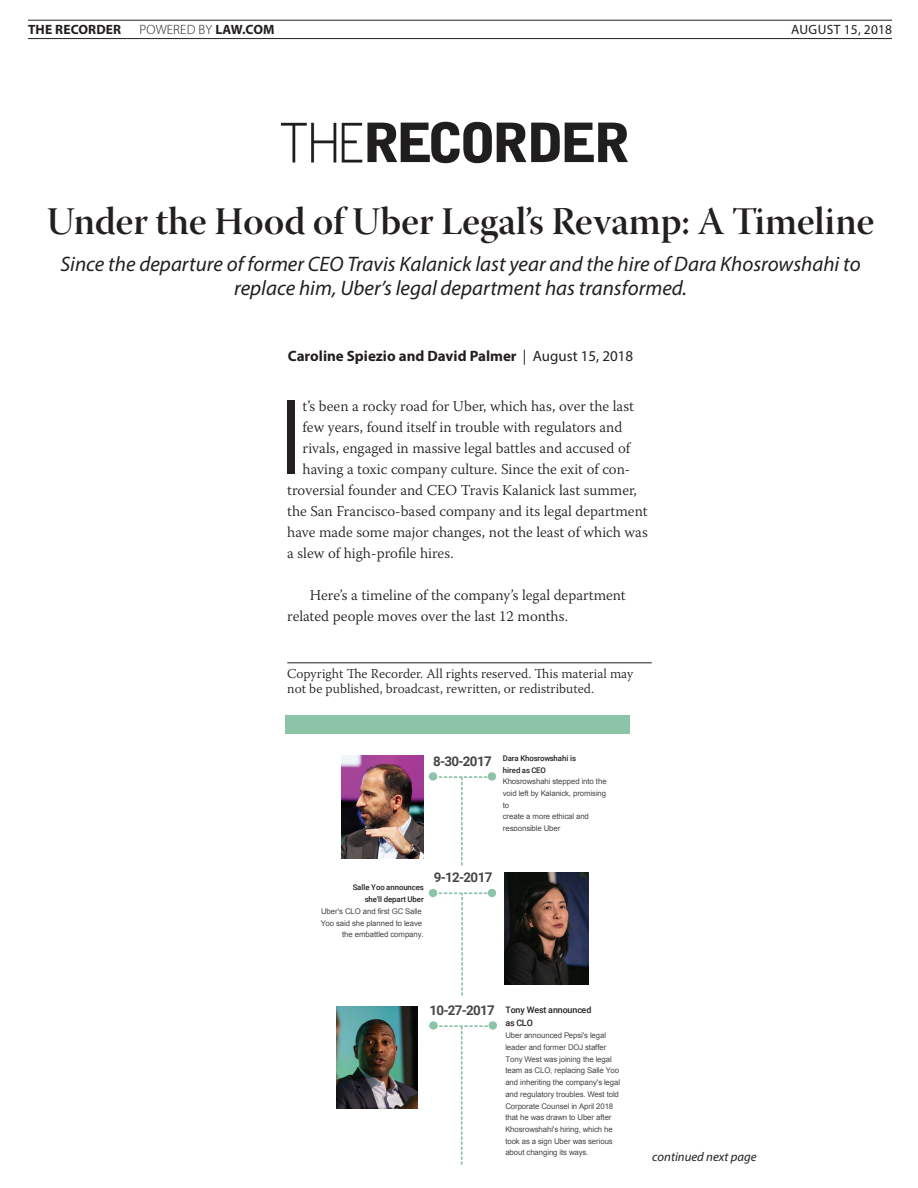
<style>
.page{position:relative;width:918px;height:1188px;background:#fff}
.page>*{position:absolute;margin:0;border:0;box-sizing:border-box;transform-origin:0 0}
.t1{font:102.3px "Trade Gothic LT Std Cn 18";color:#231f20}
.t2{font:39px "Warnock Pro Semibold Disp";color:#231f20}
.t3{font:italic 21px/24px "Myriad Pro";color:#231f20;text-align:center}
.t4{font:300 15px/21px "Warnock Pro";color:#231f20}
.t5{font:700 15px "Myriad Pro";color:#231f20}
.t6{font:300 13.5px/15px "Warnock Pro";color:#231f20}
.t7{font:300 13.5px "Myriad Pro";letter-spacing:.01em;color:#231f20}
.t8{font:13.5px "Myriad Pro";letter-spacing:.01em;color:#231f20}
.t9{font:700 13.5px "Myriad Pro";letter-spacing:.01em;color:#231f20}
.t10{font:700 13.35px "Roboto";letter-spacing:-.045em;color:#454646}
.t11{font:italic 12.75px "Myriad Pro";color:#231f20}
.t12{font:500 8.85px/13.4px "Roboto";letter-spacing:-.01em;color:#231f20}
.t13{font:7.8px/11.7px "Arial";letter-spacing:-.005em;color:#454646}
.t14{font:500 7.8px/11.7px "Roboto";letter-spacing:-.005em;color:#231f20}
.s1{font-weight:700}
.s2{font-weight:400}
.s3{font-weight:700;font-size:13.35px;color:#454646}
</style>
<div class="page">
<hr style="left:287px;top:663px;width:365px;height:1px;background:#231f20">
<img style="left:280px;top:121px;width:348px;height:43px">
<div style="left:285px;top:715px;width:345px;height:19px;background:#8cc4a8"></div>
<img style="left:342px;top:756px;width:81px;height:103px">
<img style="left:505px;top:873px;width:84px;height:111px">
<svg style="left:429px;top:772px;width:67px;height:93px"></svg>
<svg style="left:429px;top:889px;width:67px;height:107px"></svg>
<svg style="left:429px;top:1021px;width:68px;height:144px"></svg>
<img style="left:337px;top:1007px;width:81px;height:102px">
<hr style="left:28px;top:20px;width:864px;height:1px;background:#231f20">
<hr style="left:28px;top:38px;width:864px;height:1px;background:#231f20">
<h3 class="t9" style="left:28px;top:21px;width:95px">THE RECORDER</h3>
<h3 class="t7" style="left:139px;top:22px;width:137px">POWERED BY <span class="s1">LAW.COM</span></h3>
<h3 class="t8" style="left:791px;top:21px;width:102px">AUGUST 15, 2018</h3>
<h2 class="t2" style="left:47px;top:198px;width:829px">Under the Hood of Uber Legal’s Revamp: A Timeline</h2>
<h3 class="t3" style="left:60px;top:252px;width:802px">Since the departure of former CEO Travis Kalanick last year and the hire of Dara Khosrowshahi to replace him, Uber’s legal department has transformed.</h3>
<h3 class="t5" style="left:288px;top:347px;width:347px">Caroline Spiezio and David Palmer <span class="s2">| August 15, 2018</span></h3>
<h1 class="t1" style="left:280px;top:377px;width:24px">I</h1>
<h3 class="t4" style="left:303px;top:395px;width:333px">t’s been a rocky road for Uber, which has, over the last</h3>
<h3 class="t4" style="left:303px;top:416px;width:321px">few years, found itself in trouble with regulators and</h3>
<h3 class="t4" style="left:303px;top:437px;width:329px">rivals, engaged in massive legal battles and accused of</h3>
<h3 class="t4" style="left:303px;top:458px;width:329px">having a toxic company culture. Since the exit of con-</h3>
<h3 class="t4" style="left:287px;top:479px;width:351px">troversial founder and CEO Travis Kalanick last summer,</h3>
<h3 class="t4" style="left:287px;top:500px;width:362px">the San Francisco-based company and its legal department</h3>
<h3 class="t4" style="left:287px;top:521px;width:362px">have made some major changes, not the least of which was</h3>
<h3 class="t4" style="left:287px;top:542px;width:168px">a slew of high-profile hires.</h3>
<h3 class="t4" style="left:287px;top:584px;width:340px;text-indent:22px">Here’s a timeline of the company’s legal department related people moves over the last 12 months.</h3>
<h3 class="t6" style="left:287px;top:666px;width:347px">Copyright The Recorder. All rights reserved. This material may not be published, broadcast, rewritten, or redistributed.</h3>
<p class="t14" style="left:353px;top:882px;width:73px;text-align:right">Salle Yoo announces she'll depart Uber</p>
<p class="t13" style="left:321px;top:905px;width:105px;text-align:right">Uber's CLO and first GC Salle<br>Yoo said she planned to leave the embattled company.</p>
<p class="t14" style="left:503px;top:752px;width:75px;text-indent:-70px"><span class="s3">8-30-2017</span> Dara Khosrowshahi is hired asCEO</p>
<p class="t13" style="left:503px;top:776px;width:105px">Khosrowshahi stepped into the void left by Kalanick, promising to<br>create a more ethical and responsible Uber</p>
<h3 class="t10" style="left:434px;top:868px;width:60px">9-12-2017</h3>
<p class="t12" style="left:505px;top:1003px;width:88px;text-indent:-76px"><span class="s3">10-27-2017</span> Tony West announced as CLO</p>
<p class="t13" style="left:505px;top:1030px;width:116px">Uber announced Pepsi's legal leader and former DOJ staffer<br>Tony West was joining the legal team as CLO, replacing Salle Yoo and inheriting the company's legal and regulatory troubles. West told<br>Corporate Counsel in April 2018 that he was drawn to Uber after<br>Khosrowshahi's hiring, which he took as a sign Uber was serious about changing its ways.</p>
<h3 class="t11" style="left:652px;top:1149px;width:106px">continued next page</h3>
</div>
